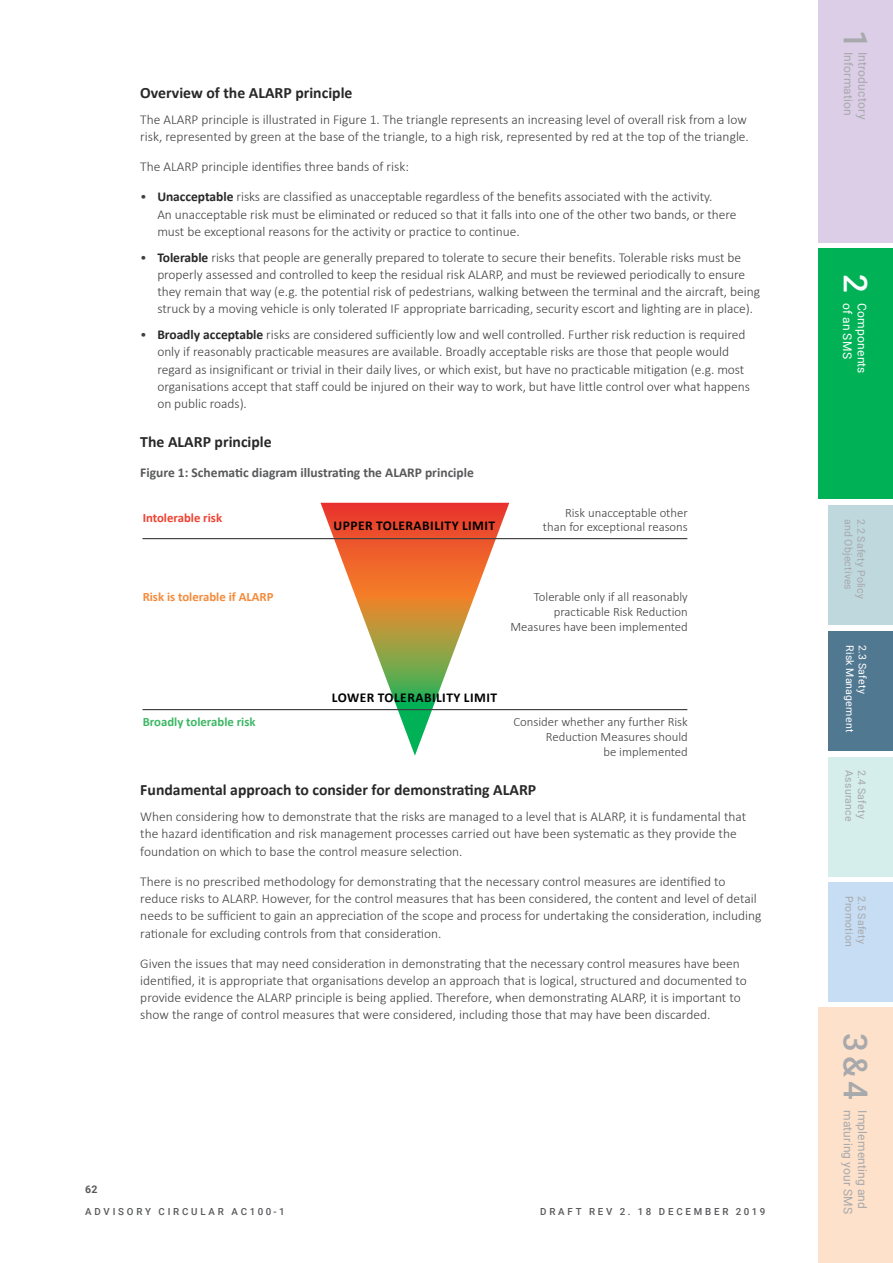
<style>
.page{position:relative;width:893px;height:1263px;background:#fff}
.page>*{position:absolute;margin:0;border:0;box-sizing:border-box;transform-origin:0 0}
.t1{font:500 33px "Roboto";color:#a7a9ac}
.t2{font:500 33px "Roboto";color:#fff}
.t3{font:700 15.75px "Calibri";color:#292829}
.t4{font:300 13.5px/17.2px "Calibri";letter-spacing:-.005em;color:#414042}
.t5{font:700 13.5px "Calibri";color:#58595b}
.t6{font:700 13.5px "Calibri";letter-spacing:.035em;color:#000}
.t7{font:300 12.75px/15.3px "Calibri";color:#414042;text-align:right}
.t8{font:700 12.75px "Calibri";color:#f68a3a}
.t9{font:700 12.75px "Calibri";color:#3db764}
.t10{font:700 12.75px "Calibri";color:#ef4130}
.t11{font:12px "Roboto";letter-spacing:.015em;color:#a7a9ac}
.t12{font:12px "Roboto";letter-spacing:.02em;color:#fff}
.t13{font:10.5px "Roboto";letter-spacing:.02em;color:#a7a9ac}
.t14{font:10.5px "Roboto";letter-spacing:.02em;color:#fff}
.t15{font:700 10.5px "Roboto";color:#58595b}
.t16{font:500 9.75px "Roboto";letter-spacing:.285em;color:#58595b}
.s1{font-weight:700;color:#292829}
</style>
<div class="page">
<div style="left:818px;top:248px;width:75px;height:251px;background:#00b156"></div>
<div style="left:818px;top:1008px;width:75px;height:255px;background:#fee1ca"></div>
<div style="left:828px;top:882px;width:65px;height:120px;background:#c7ddf3"></div>
<div style="left:828px;top:757px;width:65px;height:119px;background:#d5edeb"></div>
<div style="left:828px;top:631px;width:65px;height:120px;background:#517891"></div>
<div style="left:828px;top:505px;width:65px;height:119px;background:#bfd8dd"></div>
<div style="left:818px;top:0;width:75px;height:242px;background:#dccee6"></div>
<svg style="left:321px;top:503px;width:188px;height:253px"></svg>
<hr style="left:142px;top:538px;width:545px;height:1px;background:#414042">
<hr style="left:142px;top:709px;width:545px;height:1px;background:#414042">
<p class="t3" style="left:140px;top:83px;width:214px">Overview of the ALARP principle</p>
<p class="t4" style="left:140px;top:111px;width:610px">The ALARP principle is illustrated in Figure 1. The triangle represents an increasing level of overall risk from a low risk, represented by green at the base of the triangle, to a high risk, represented by red at the top of the triangle.</p>
<p class="t4" style="left:140px;top:158px;width:270px">The ALARP principle identifies three bands of risk:</p>
<p class="t4" style="left:157px;top:188px;width:581px;text-indent:-17px">• <span class="s1">Unacceptable</span> risks are classified as unacceptable regardless of the benefits associated with the activity.<br>An unacceptable risk must be eliminated or reduced so that it falls into one of the other two bands, or there must be exceptional reasons for the activity or practice to continue.</p>
<p class="t4" style="left:157px;top:248px;width:604px;text-indent:-17px">• <span class="s1">Tolerable</span> risks that people are generally prepared to tolerate to secure their benefits. Tolerable risks must be properly assessed and controlled to keep the residual risk ALARP, and must be reviewed periodically to ensure they remain that way (e.g. the potential risk of pedestrians, walking between the terminal and the aircraft, being struck by a moving vehicle is only tolerated IF appropriate barricading, security escort and lighting are in place).</p>
<p class="t4" style="left:157px;top:326px;width:594px;text-indent:-17px">• <span class="s1">Broadly acceptable</span> risks are considered sufficiently low and well controlled. Further risk reduction is required only if reasonably practicable measures are available. Broadly acceptable risks are those that people would regard as insignificant or trivial in their daily lives, or which exist, but have no practicable mitigation (e.g. most organisations accept that staff could be injured on their way to work, but have little control over what happens on public roads).</p>
<p class="t3" style="left:140px;top:431px;width:133px">The ALARP principle</p>
<p class="t5" style="left:140px;top:464px;width:335px">Figure 1: Schematic diagram illustrating the ALARP principle</p>
<p class="t10" style="left:143px;top:510px;width:81px">Intolerable risk</p>
<p class="t7" style="left:565px;top:505px;width:124px">Risk unacceptable other</p>
<p class="t6" style="left:333px;top:517px;width:163px">UPPER TOLERABILITY LIMIT</p>
<p class="t7" style="left:543px;top:519px;width:146px">than for exceptional reasons</p>
<p class="t8" style="left:143px;top:588px;width:132px">Risk is tolerable if ALARP</p>
<p class="t7" style="left:510px;top:589px;width:179px">Tolerable only if all reasonably practicable Risk Reduction<br>Measures have been implemented</p>
<p class="t6" style="left:332px;top:689px;width:167px">LOWER TOLERABILITY LIMIT</p>
<p class="t9" style="left:143px;top:713px;width:114px">Broadly tolerable risk</p>
<p class="t7" style="left:513px;top:714px;width:176px">Consider whether any further Risk<br>Reduction Measures should<br>be implemented</p>
<p class="t3" style="left:140px;top:780px;width:397px">Fundamental approach to consider for demonstrating ALARP</p>
<p class="t4" style="left:140px;top:808px;width:607px">When considering how to demonstrate that the risks are managed to a level that is ALARP, it is fundamental that the hazard identification and risk management processes carried out have been systematic as they provide the foundation on which to base the control measure selection.</p>
<p class="t4" style="left:140px;top:872px;width:623px">There is no prescribed methodology for demonstrating that the necessary control measures are identified to reduce risks to ALARP. However, for the control measures that has been considered, the content and level of detail needs to be sufficient to gain an appreciation of the scope and process for undertaking the consideration, including rationale for excluding controls from that consideration.</p>
<p class="t4" style="left:140px;top:954px;width:608px">Given the issues that may need consideration in demonstrating that the necessary control measures have been identified, it is appropriate that organisations develop an approach that is logical, structured and documented to provide evidence the ALARP principle is being applied. Therefore, when demonstrating ALARP, it is important to show the range of control measures that were considered, including those that may have been discarded.</p>
<p class="t15" style="left:85px;top:1182px;width:14px">62</p>
<p class="t16" style="left:85px;top:1204px;width:201px">ADVISORY CIRCULAR AC100-1</p>
<p class="t16" style="left:540px;top:1204px;width:227px">DRAFT REV 2. 18 DECEMBER 2019</p>
<h1 class="t1" style="left:879px;top:30px;width:20px;rotate:90deg">1</h1>
<p class="t11" style="left:857px;top:52px;width:65px;rotate:90deg">Information</p>
<p class="t11" style="left:871px;top:52px;width:69px;rotate:90deg">Introductory</p>
<h1 class="t2" style="left:879px;top:274px;width:20px;rotate:90deg">2</h1>
<p class="t12" style="left:856px;top:303px;width:57px;rotate:90deg">of an SMS</p>
<p class="t12" style="left:870px;top:303px;width:72px;rotate:90deg">Components</p>
<p class="t13" style="left:856px;top:519px;width:73px;rotate:90deg">and Objectives</p>
<p class="t13" style="left:868px;top:519px;width:82px;rotate:90deg">2.2 Safety Policy</p>
<p class="t14" style="left:857px;top:645px;width:88px;rotate:90deg">Risk Management</p>
<p class="t14" style="left:870px;top:645px;width:50px;rotate:90deg">2.3 Safety</p>
<p class="t13" style="left:857px;top:770px;width:53px;rotate:90deg">Assurance</p>
<p class="t13" style="left:869px;top:770px;width:50px;rotate:90deg">2.4 Safety</p>
<p class="t13" style="left:857px;top:896px;width:52px;rotate:90deg">Promotion</p>
<p class="t13" style="left:869px;top:896px;width:50px;rotate:90deg">2.5 Safety</p>
<h1 class="t1" style="left:879px;top:1033px;width:68px;rotate:90deg">3 &amp; 4</h1>
<p class="t11" style="left:856px;top:1110px;width:106px;rotate:90deg">maturing your SMS</p>
<p class="t11" style="left:871px;top:1110px;width:101px;rotate:90deg">Implementing and</p>
</div>
